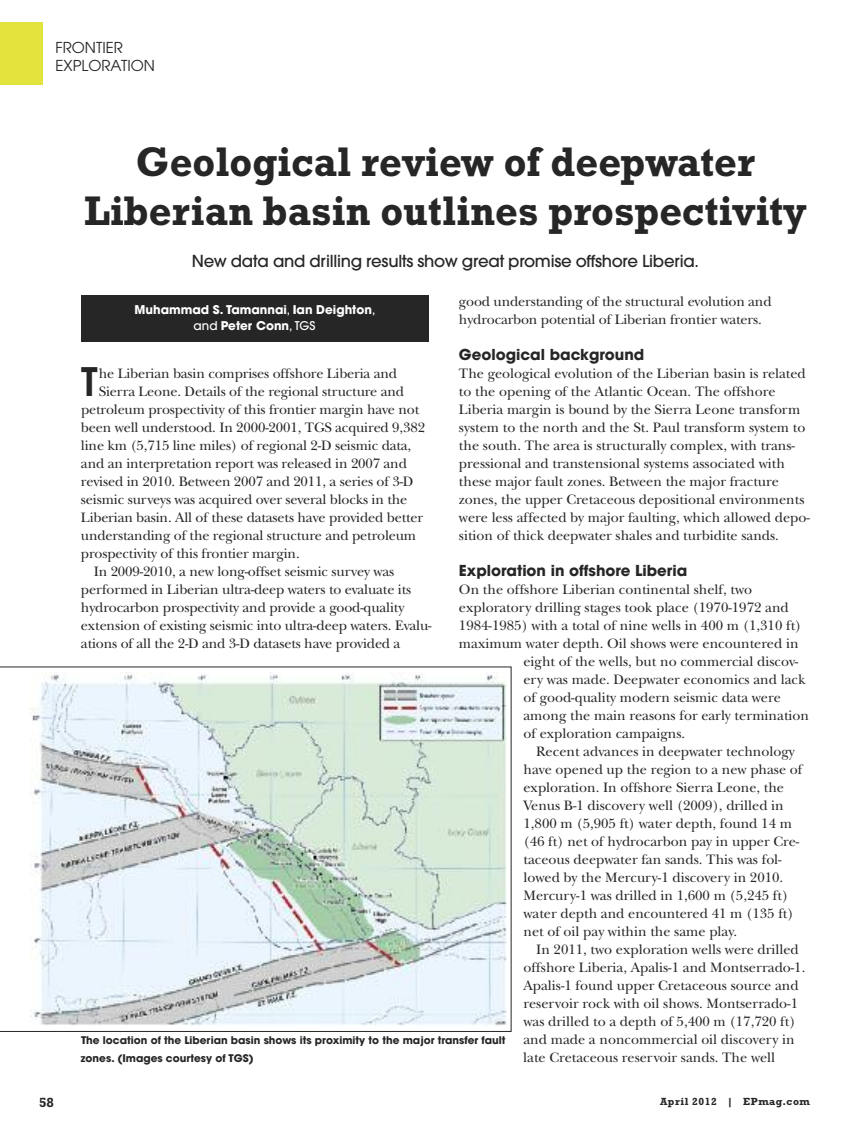
<style>
.page{position:relative;width:864px;height:1134px;background:#fff}
.page>*{position:absolute;margin:0;border:0;box-sizing:border-box;transform-origin:0 0}
.t1{font:700 42px/49.5px "Rockwell Std";color:#272627;text-align:center;scale:.95 1}
.t2{font:600 39px "Avant Garde";color:#272627}
.t3{font:500 16.5px "Avant Garde";letter-spacing:-.015em;color:#272627}
.t4{font:700 15px "Avant Garde";color:#272627}
.t5{font:15px/18px "Avant Garde";color:#272627}
.t6{font:14.25px/18px "New Baskerville";color:#272627}
.t7{font:700 13.5px "Rockwell Std";color:#272627}
.t8{font:700 12px/16.5px "Avant Garde";color:#fff;text-align:center}
.t9{font:700 10.5px/18px "Avant Garde";color:#272627}
.t10{font:700 10.5px "Rockwell Std";letter-spacing:.05em;color:#272627}
.s1{font-weight:500}
</style>
<div class="page">
<svg style="left:0;top:667px;width:512px;height:365px"></svg>
<div style="left:0;top:23px;width:43px;height:62px;background:#e2e43d"></div>
<div style="left:81px;top:296px;width:347px;height:46px;background:#272627"></div>
<p class="t5" style="left:56px;top:40px;width:101px">FRONTIER<br>EXPLORATION</p>
<h1 class="t1" style="left:84px;top:141px;width:762px">Geological review of deepwater<br>Liberian basin outlines prospectivity</h1>
<p class="t3" style="left:192px;top:255px;width:509px">New data and drilling results show great promise offshore Liberia.</p>
<p class="t8" style="left:135px;top:303px;width:242px">Muhammad S. Tamannai<span class="s1">,</span> Ian Deighton<span class="s1">, and</span> Peter Conn<span class="s1">, TGS</span></p>
<p class="t6" style="left:459px;top:294px;width:314px">good understanding of the structural evolution and hydrocarbon potential of Liberian frontier waters.</p>
<p class="t4" style="left:459px;top:349px;width:187px">Geological background</p>
<p class="t6" style="left:459px;top:366px;width:352px">The geological evolution of the Liberian basin is related to the opening of the Atlantic Ocean. The offshore Liberia margin is bound by the Sierra Leone transform system to the north and the St. Paul transform system to the south. The area is structurally complex, with trans&shy;pressional and transtensional systems associated with these major fault zones. Between the major fracture zones, the upper Cretaceous depositional environments were less affected by major faulting, which allowed depo&shy;sition of thick deepwater shales and turbidite sands.</p>
<p class="t4" style="left:459px;top:565px;width:230px">Exploration in offshore Liberia</p>
<p class="t6" style="left:459px;top:582px;width:295px">On the offshore Liberian continental shelf, two</p>
<p class="t6" style="left:459px;top:600px;width:331px">exploratory drilling stages took place (1970-1972 and</p>
<p class="t6" style="left:459px;top:618px;width:344px">1984-1985) with a total of nine wells in 400 m (1,310 ft)</p>
<p class="t6" style="left:459px;top:636px;width:341px">maximum water depth. Oil shows were encountered in</p>
<p class="t6" style="left:523px;top:654px;width:276px">eight of the wells, but no commercial discov-</p>
<p class="t6" style="left:523px;top:672px;width:283px">ery was made. Deepwater economics and lack</p>
<p class="t6" style="left:523px;top:690px;width:259px">of good-quality modern seismic data were</p>
<p class="t6" style="left:523px;top:708px;width:287px">among the main reasons for early termination</p>
<p class="t6" style="left:523px;top:726px;width:163px">of exploration campaigns.</p>
<p class="t6" style="left:536px;top:744px;width:260px">Recent advances in deepwater technology</p>
<p class="t6" style="left:523px;top:762px;width:280px">have opened up the region to a new phase of</p>
<p class="t6" style="left:523px;top:780px;width:262px">exploration. In offshore Sierra Leone, the</p>
<p class="t6" style="left:523px;top:798px;width:262px">Venus B-1 discovery well (2009), drilled in</p>
<p class="t6" style="left:523px;top:816px;width:270px">1,800 m (5,905 ft) water depth, found 14 m</p>
<p class="t6" style="left:523px;top:834px;width:277px">(46 ft) net of hydrocarbon pay in upper Cre-</p>
<p class="t6" style="left:523px;top:852px;width:260px">taceous deepwater fan sands. This was fol-</p>
<p class="t6" style="left:523px;top:870px;width:261px">lowed by the Mercury-1 discovery in 2010.</p>
<p class="t6" style="left:523px;top:888px;width:266px">Mercury-1 was drilled in 1,600 m (5,245 ft)</p>
<p class="t6" style="left:523px;top:906px;width:272px">water depth and encountered 41 m (135 ft)</p>
<p class="t6" style="left:523px;top:924px;width:215px">net of oil pay within the same play.</p>
<p class="t6" style="left:536px;top:942px;width:264px">In 2011, two exploration wells were drilled</p>
<p class="t6" style="left:523px;top:960px;width:283px">offshore Liberia, Apalis-1 and Montserrado-1.</p>
<p class="t6" style="left:523px;top:978px;width:277px">Apalis-1 found upper Cretaceous source and</p>
<p class="t6" style="left:523px;top:996px;width:276px">reservoir rock with oil shows. Montserrado-1</p>
<p class="t6" style="left:523px;top:1014px;width:274px">was drilled to a depth of 5,400 m (17,720 ft)</p>
<p class="t6" style="left:523px;top:1032px;width:273px">and made a noncommercial oil discovery in</p>
<p class="t6" style="left:523px;top:1050px;width:254px">late Cretaceous reservoir sands. The well</p>
<h2 class="t2" style="left:81px;top:367px;width:18px">T</h2>
<p class="t6" style="left:99px;top:366px;width:300px">he Liberian basin comprises offshore Liberia and</p>
<p class="t6" style="left:99px;top:384px;width:307px">Sierra Leone. Details of the regional structure and</p>
<p class="t6" style="left:81px;top:402px;width:340px">petroleum prospectivity of this frontier margin have not</p>
<p class="t6" style="left:81px;top:420px;width:346px">been well understood. In 2000-2001, TGS acquired 9,382</p>
<p class="t6" style="left:81px;top:438px;width:332px">line km (5,715 line miles) of regional 2-D seismic data,</p>
<p class="t6" style="left:81px;top:456px;width:327px">and an interpretation report was released in 2007 and</p>
<p class="t6" style="left:81px;top:474px;width:334px">revised in 2010. Between 2007 and 2011, a series of 3-D</p>
<p class="t6" style="left:81px;top:492px;width:328px">seismic surveys was acquired over several blocks in the</p>
<p class="t6" style="left:81px;top:510px;width:344px">Liberian basin. All of these datasets have provided better</p>
<p class="t6" style="left:81px;top:528px;width:337px">understanding of the regional structure and petroleum</p>
<p class="t6" style="left:81px;top:546px;width:220px">prospectivity of this frontier margin.</p>
<p class="t6" style="left:94px;top:564px;width:302px">In 2009-2010, a new long-offset seismic survey was</p>
<p class="t6" style="left:81px;top:582px;width:332px">performed in Liberian ultra-deep waters to evaluate its</p>
<p class="t6" style="left:81px;top:600px;width:325px">hydrocarbon prospectivity and provide a good-quality</p>
<p class="t6" style="left:81px;top:618px;width:352px">extension of existing seismic into ultra-deep waters. Evalu-</p>
<p class="t6" style="left:81px;top:636px;width:321px">ations of all the 2-D and 3-D datasets have provided a</p>
<p class="t9" style="left:81px;top:1033px;width:426px">The location of the Liberian basin shows its proximity to the major transfer fault zones. (Images courtesy of TGS)</p>
<p class="t7" style="left:39px;top:1098px;width:16px">58</p>
<p class="t10" style="left:660px;top:1098px;width:151px">April 2012 | EPmag.com</p>
</div>
